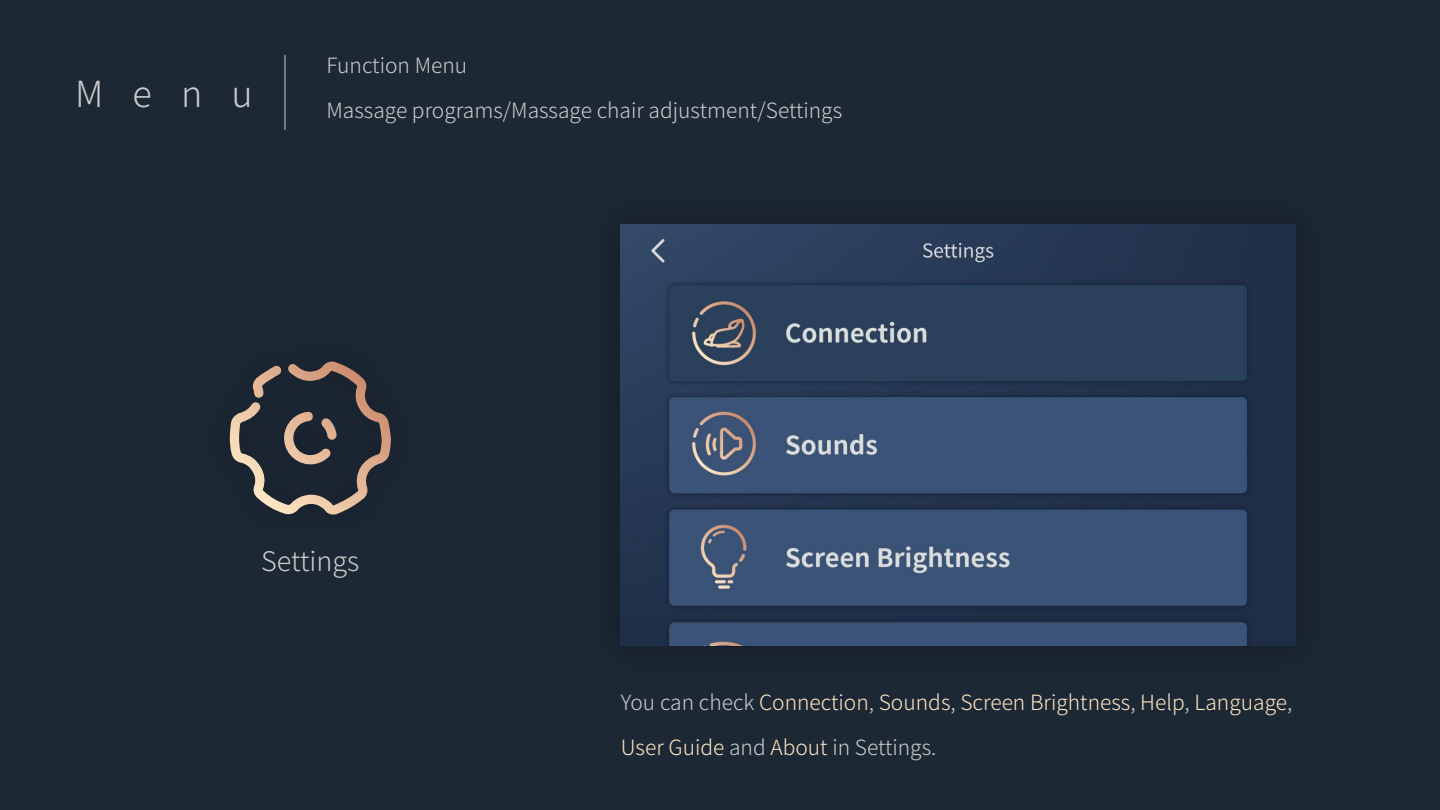
<style>
.page{position:relative;width:1440px;height:810px;background:#1d2835}
.page>*{position:absolute;margin:0;border:0;box-sizing:border-box;transform-origin:0 0}
.t1{font:300 36px "Source Han Sans CN";color:#ccc}
.t2{font:300 27px "Source Han Sans CN";color:#ccc}
.t3{font:300 21px/45px "Source Han Sans CN";color:#fee7c5}
.t4{font:300 21px/45px "Source Han Sans CN";color:#ccc}
.s1{color:#ccc}
</style>
<div class="page">
<hr style="left:285px;top:55px;width:1px;height:75px;background:#ccc">
<img style="left:621px;top:224px;width:675px;height:422px">
<svg style="left:230px;top:362px;width:161px;height:153px"></svg>
<h1 class="t1" style="left:75px;top:73px;width:179px">Menu</h1>
<p class="t4" style="left:326px;top:44px;width:517px">Function Menu<br>Massage programs/Massage chair adjustment/Settings</p>
<p class="t2" style="left:261px;top:546px;width:100px">Settings</p>
<p class="t3" style="left:621px;top:680px;width:673px"><span class="s1">You can check</span> Connection<span class="s1">,</span> Sounds<span class="s1">,</span> Screen Brightness<span class="s1">,</span> Help<span class="s1">,</span> Language<span class="s1">,<br></span>User Guide <span class="s1">and</span> About <span class="s1">in Settings.</span></p>
</div>
